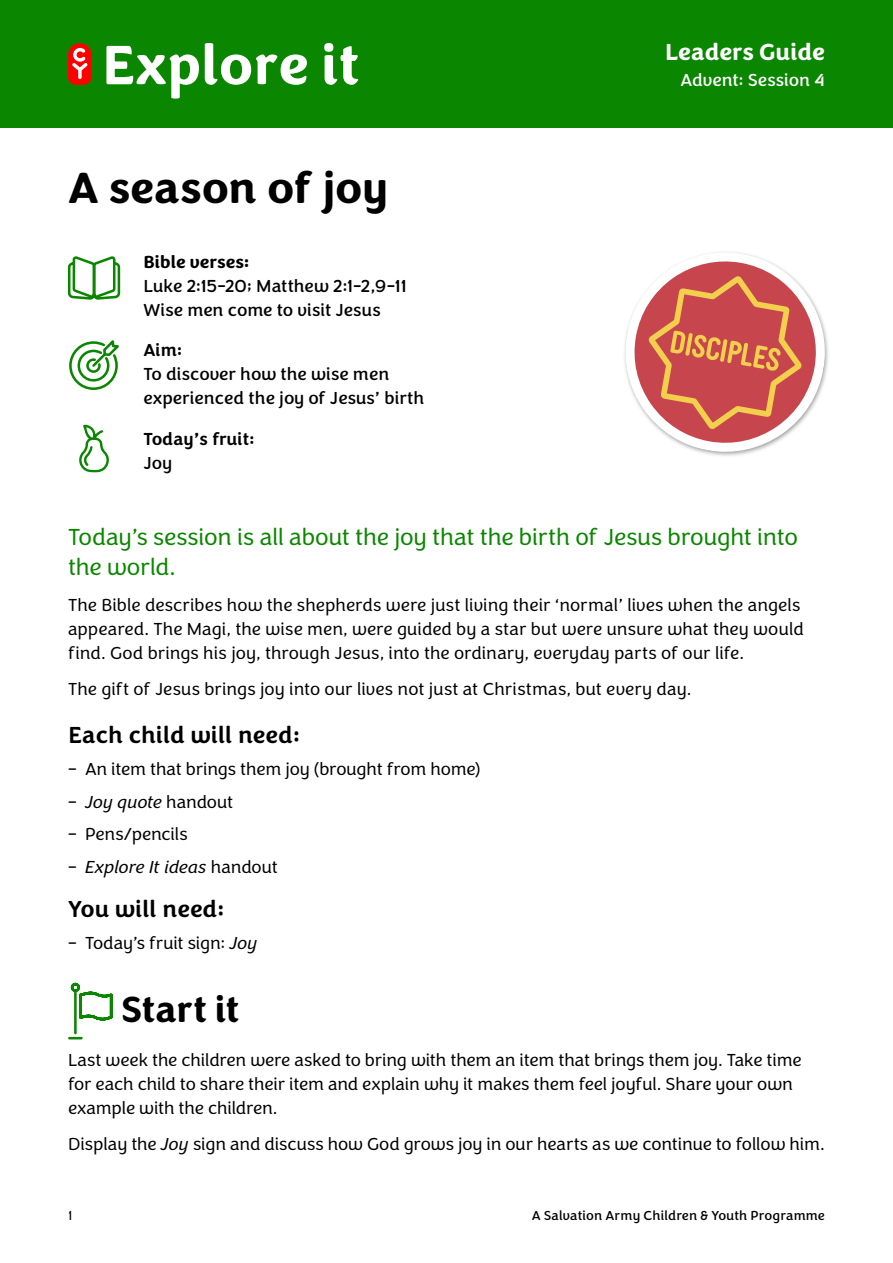
<style>
.page{position:relative;width:893px;height:1263px;background:#fff}
.page>*{position:absolute;margin:0;border:0;box-sizing:border-box;transform-origin:0 0}
.t1{font:700 45px "Congenial";letter-spacing:-.005em;color:#000}
.H2{font:700 37.5px "Congenial";letter-spacing:-.01em;color:#000}
.Intro{font:300 24px/30px "Congenial";letter-spacing:-.01em;color:#0b8600}
.H3{font:500 24px "Congenial";color:#000}
.t2{font:700 24px "Congenial";color:#fff}
.Body_-_Standard{font:300 18px/24px "Congenial";letter-spacing:-.005em;color:#000}
.Body_-_Standard-2{font:18px/24px "Congenial";color:#000}
.t3{font:italic 300 18px "Congenial";letter-spacing:-.015em;color:#000}
.Section{font:500 18px "Congenial";letter-spacing:-.005em;color:#000}
.t4{font:18px "Congenial";color:#fff}
.Section-2{font:700 18px "Congenial";letter-spacing:.005em;color:#000}
.t5{font:13.5px "Congenial";letter-spacing:.005em;color:#000}
.t6{font:300 13.5px "Congenial";color:#000}
.s1{font-style:italic}
.s2{font-style:normal}
</style>
<div class="page">
<div style="left:0;top:0;width:893px;height:128px;background:#0b8600"></div>
<svg style="left:68px;top:43px;width:24px;height:42px"></svg>
<svg style="left:106px;top:46px;width:93px;height:53px"></svg>
<svg style="left:205px;top:43px;width:102px;height:42px"></svg>
<svg style="left:324px;top:43px;width:34px;height:42px"></svg>
<svg style="left:69px;top:340px;width:50px;height:50px"></svg>
<svg style="left:67px;top:257px;width:54px;height:43px"></svg>
<svg style="left:68px;top:982px;width:45px;height:58px"></svg>
<svg style="left:79px;top:424px;width:30px;height:48px"></svg>
<svg style="left:624px;top:252px;width:136px;height:204px"></svg>
<svg style="left:627px;top:254px;width:201px;height:196px"></svg>
<h1 class="t1" style="left:68px;top:159px;width:322px">A season of joy</h1>
<p class="Section-2" style="left:144px;top:251px;width:108px">Bible verses:</p>
<p class="Body_-_Standard-2" style="left:144px;top:274px;width:265px">Luke 2:15-20; Matthew 2:1-2,9-11<br>Wise men come to visit Jesus</p>
<p class="Section" style="left:144px;top:339px;width:41px">Aim:</p>
<p class="Body_-_Standard-2" style="left:144px;top:363px;width:282px">To discover how the wise men experienced the joy of Jesus’ birth</p>
<p class="Section" style="left:144px;top:428px;width:113px">Today’s fruit:</p>
<p class="Body_-_Standard-2" style="left:144px;top:451px;width:30px">Joy</p>
<h3 class="t2" style="left:665px;top:37px;width:161px">Leaders Guide</h3>
<p class="t4" style="left:680px;top:69px;width:146px">Advent: Session 4</p>
<p class="Intro" style="left:68px;top:522px;width:731px">Today’s session is all about the joy that the birth of Jesus brought into the world.</p>
<p class="Body_-_Standard" style="left:68px;top:594px;width:737px">The Bible describes how the shepherds were just living their ‘normal’ lives when the angels appeared. The Magi, the wise men, were guided by a star but were unsure what they would find. God brings his joy, through Jesus, into the ordinary, everyday parts of our life.</p>
<p class="Body_-_Standard" style="left:68px;top:678px;width:625px">The gift of Jesus brings joy into our lives not just at Christmas, but every day.</p>
<h2 class="H3" style="left:68px;top:720px;width:234px">Each child will need:</h2>
<p class="Body_-_Standard" style="left:68px;top:758px;width:414px">– An item that brings them joy (brought from home)</p>
<p class="Body_-_Standard" style="left:68px;top:790px;width:167px">– <span class="s1">Joy quote</span> handout</p>
<p class="Body_-_Standard" style="left:68px;top:823px;width:121px">– Pens/pencils</p>
<p class="t3" style="left:68px;top:856px;width:211px"><span class="s2">–</span> Explore It ideas <span class="s2">handout</span></p>
<h2 class="H3" style="left:68px;top:894px;width:158px">You will need:</h2>
<p class="Body_-_Standard" style="left:68px;top:932px;width:191px">– Today’s fruit sign: <span class="s1">Joy</span></p>
<h3 class="H2" style="left:121px;top:986px;width:120px">Start it</h3>
<p class="Body_-_Standard" style="left:68px;top:1048px;width:735px">Last week the children were asked to bring with them an item that brings them joy. Take time for each child to share their item and explain why it makes them feel joyful. Share your own example with the children.</p>
<p class="Body_-_Standard" style="left:68px;top:1132px;width:758px">Display the <span class="s1">Joy</span> sign and discuss how God grows joy in our hearts as we continue to follow him.</p>
<p class="t6" style="left:68px;top:1208px;width:6px">1</p>
<p class="t5" style="left:532px;top:1207px;width:295px">A Salvation Army Children &amp; Youth Programme</p>
</div>
